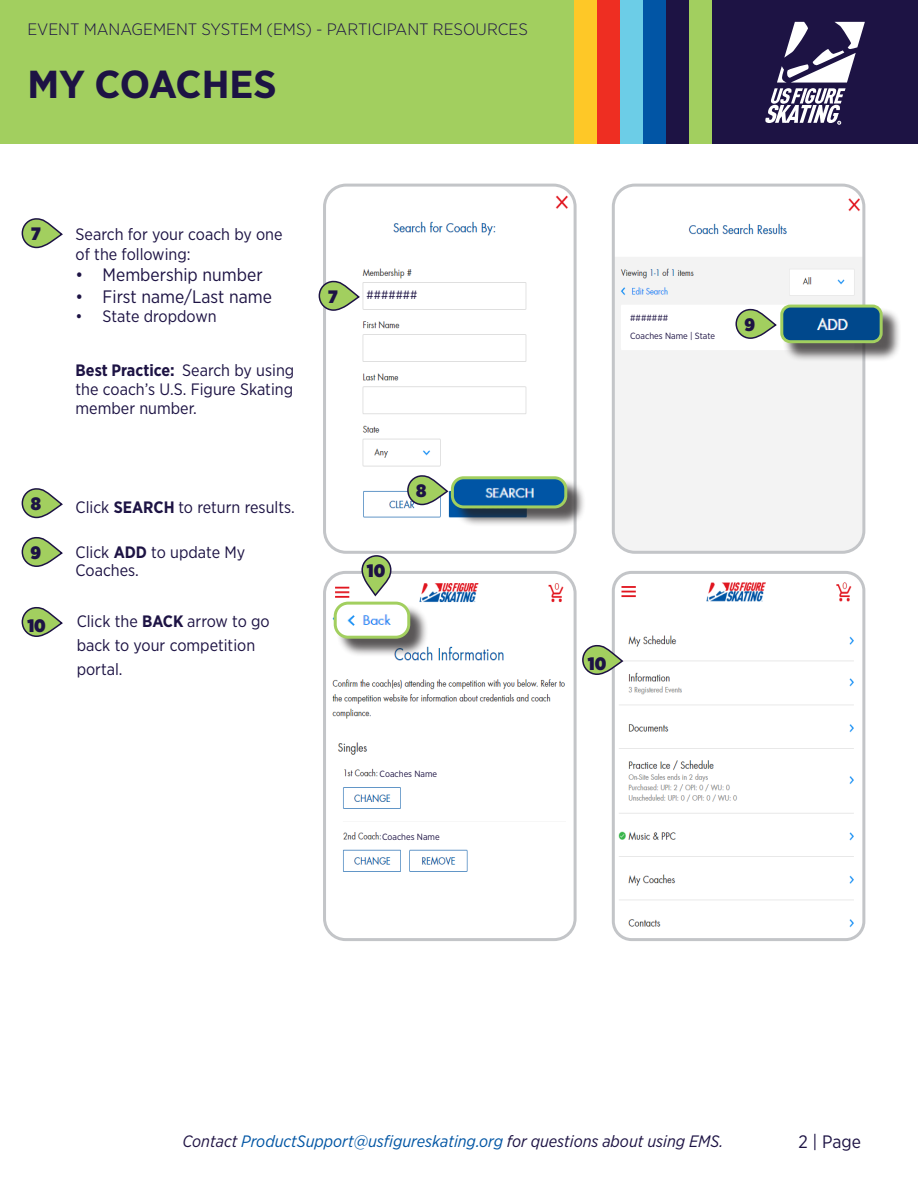
<style>
.page{position:relative;width:918px;height:1188px;background:#fff}
.page>*{position:absolute;margin:0;border:0;box-sizing:border-box;transform-origin:0 0}
.t1{font:700 39px "Gotham Narrow";color:#1d1344;scale:1.08 1}
.t2{font:18px "Gotham Narrow";color:#1d1344}
.t3{font:900 18px "Gotham Narrow";color:#1d1344}
.t4{font:900 18px "Gotham Narrow";color:#1d1243}
.t5{font:16.5px/18.9px "Gotham Narrow";color:#1d1344}
.t6{font:italic 16.5px "Gotham Narrow";color:#0055a4}
.t7{font:300 16.5px "Gotham Narrow";color:#1d1344;scale:1.06 1}
.t8{font:12px "Gotham Narrow";color:#1d1344}
.t9{font:9px "Gotham Narrow";color:#1d1344}
.s1{font-weight:700}
.s2{color:#211545}
.s3{color:#1d1344}
</style>
<div class="page">
<svg style="left:21px;top:218px;width:42px;height:31px"></svg>
<img style="left:327px;top:185px;width:246px;height:365px">
<div style="left:323px;top:184px;width:254px;height:370px;border:3px solid #c3c5c8;border-radius:22px"></div>
<img style="left:613px;top:185px;width:251px;height:365px">
<div style="left:612px;top:184px;width:253px;height:370px;border:3px solid #c3c5c8;border-radius:22px"></div>
<img style="left:327px;top:575px;width:246px;height:362px">
<div style="left:323px;top:571px;width:254px;height:370px;border:3px solid #c3c5c8;border-radius:21px"></div>
<div style="left:0;top:0;width:918px;height:143px;background:#a2cf5f"></div>
<div style="left:651px;top:0;width:267px;height:143px;background:#1d1344"></div>
<div style="left:689px;top:0;width:22px;height:143px;background:#a2cf5f"></div>
<div style="left:643px;top:0;width:23px;height:143px;background:#0155a5"></div>
<div style="left:620px;top:0;width:23px;height:143px;background:#6ccde7"></div>
<div style="left:597px;top:0;width:23px;height:143px;background:#ee2e22"></div>
<div style="left:574px;top:0;width:23px;height:143px;background:#fec827"></div>
<svg style="left:765px;top:22px;width:100px;height:102px"></svg>
<div style="left:783px;top:307px;width:118px;height:55px;background:#231f20;opacity:.75"></div>
<img style="left:782px;top:306px;width:99px;height:36px">
<div style="left:780px;top:305px;width:103px;height:38px;border:3px solid #a2cf5f;border-radius:9px"></div>
<div style="left:453px;top:479px;width:133px;height:48px;background:#231f20;opacity:.75"></div>
<img style="left:452px;top:478px;width:114px;height:29px">
<div style="left:451px;top:476px;width:116px;height:32px;border:3px solid #a2cf5f;border-radius:11px"></div>
<div style="left:630px;top:308px;width:46px;height:16px;background:#fff"></div>
<div style="left:630px;top:326px;width:100px;height:15px;background:#fff"></div>
<div style="left:380px;top:764px;width:100px;height:17px;background:#fff"></div>
<div style="left:382px;top:827px;width:100px;height:17px;background:#fff"></div>
<img style="left:616px;top:575px;width:246px;height:362px">
<div style="left:612px;top:571px;width:253px;height:370px;border:3px solid #c3c5c8;border-radius:18px"></div>
<div style="left:336px;top:604px;width:93px;height:53px;background:#231f20;opacity:.75"></div>
<img style="left:335px;top:603px;width:74px;height:34px">
<div style="left:334px;top:602px;width:76px;height:37px;border:3px solid #a2cf5f;border-radius:13px"></div>
<svg style="left:21px;top:488px;width:42px;height:31px"></svg>
<svg style="left:21px;top:537px;width:42px;height:30px"></svg>
<svg style="left:21px;top:607px;width:42px;height:30px"></svg>
<svg style="left:735px;top:308px;width:43px;height:32px"></svg>
<svg style="left:406px;top:474px;width:43px;height:32px"></svg>
<svg style="left:318px;top:280px;width:43px;height:32px"></svg>
<svg style="left:361px;top:555px;width:30px;height:42px"></svg>
<svg style="left:582px;top:644px;width:42px;height:32px"></svg>
<p class="t7" style="left:27px;top:19px;width:474px">EVENT MANAGEMENT SYSTEM (EMS) - PARTICIPANT RESOURCES</p>
<p class="t1" style="left:27px;top:59px;width:232px">MY COACHES</p>
<p class="t3" style="left:31px;top:222px;width:11px">7</p>
<p class="t5" style="left:76px;top:224px;width:209px;line-height:19.8px">Search for your coach by one of the following:</p>
<p class="t2" style="left:76px;top:264px;width:189px">• Membership number</p>
<p class="t2" style="left:76px;top:286px;width:198px">• First name/Last name</p>
<p class="t5" style="left:76px;top:306px;width:143px">• State dropdown</p>
<p class="t5" style="left:76px;top:360px;width:220px;text-align:justify"><span class="s1">Best Practice:</span> Search by using the coach’s U.S. Figure Skating member number.</p>
<p class="t3" style="left:31px;top:492px;width:12px">8</p>
<p class="t3" style="left:31px;top:540px;width:12px">9</p>
<p class="t3" style="left:27px;top:613px;width:20px">10</p>
<p class="t5" style="left:76px;top:497px;width:221px">Click <span class="s1">SEARCH</span> to return results.</p>
<p class="t5" style="left:76px;top:542px;width:171px">Click <span class="s1">ADD</span> to update My<br>Coaches.</p>
<p class="t5" style="left:77px;top:609px;width:195px;line-height:24px">Click the <span class="s1">BACK</span> arrow to go back to your competition portal.</p>
<p class="t3" style="left:328px;top:284px;width:11px">7</p>
<p class="t8" style="left:367px;top:288px;width:52px">#######</p>
<p class="t4" style="left:367px;top:558px;width:20px">10</p>
<p class="t3" style="left:416px;top:479px;width:12px">8</p>
<p class="t9" style="left:380px;top:768px;width:59px">Coaches Name</p>
<p class="t9" style="left:382px;top:831px;width:59px">Coaches Name</p>
<p class="t9" style="left:630px;top:312px;width:40px">#######</p>
<p class="t9" style="left:630px;top:330px;width:86px">Coaches Name | State</p>
<p class="t3" style="left:744px;top:312px;width:12px">9</p>
<p class="t3" style="left:588px;top:651px;width:20px">10</p>
<p class="t6" style="left:182px;top:1131px;width:542px"><span class="s2">Contact</span> ProductSupport@usfigureskating.org <span class="s3">for questions about using EMS.</span></p>
<p class="t2" style="left:799px;top:1131px;width:64px">2 | Page</p>
</div>
